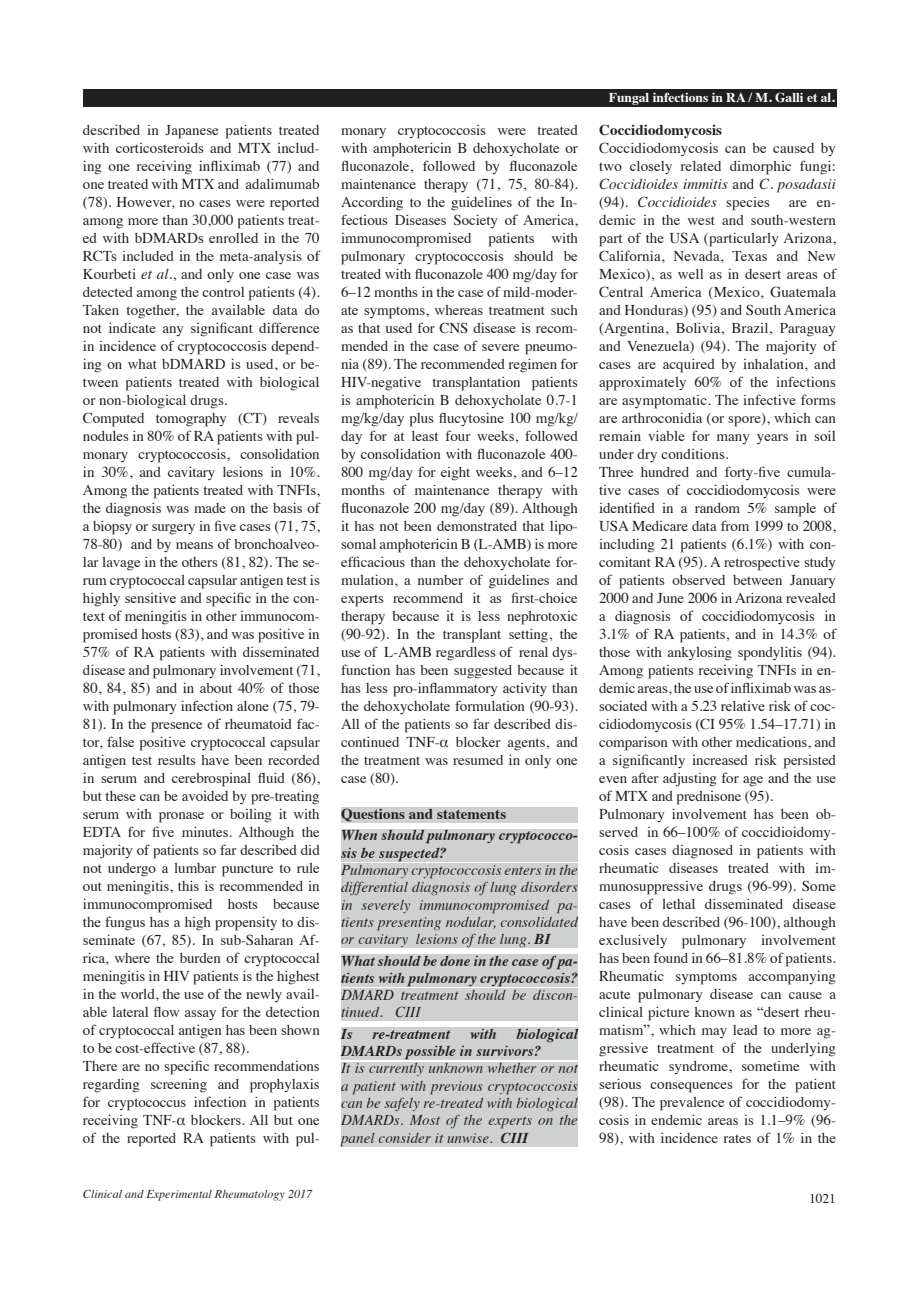
<style>
.page{position:relative;width:919px;height:1289px;background:#fff}
.page>*{position:absolute;margin:0;border:0;box-sizing:border-box;transform-origin:0 0}
.t1{font:15px/18px "Times";letter-spacing:-.005em;color:#231f20}
.t2{font:italic 15px/17.2px "Times";letter-spacing:.005em;color:#231f20;text-align:justify}
.t3{font:italic 700 15px/17.2px "Times";letter-spacing:.005em;color:#231f20}
.t4{font:700 15px "Times";letter-spacing:.005em;color:#231f20}
.t5{font:700 13.5px "Times";color:#fff}
.t6{font:13.5px "Times";color:#231f20}
.t7{font:italic 12px "Times";letter-spacing:.005em;color:#231f20}
.s1{font-style:italic}
.s2{font-weight:700}
</style>
<div class="page">
<div style="left:83px;top:89px;width:753px;height:17px;background:#231f20"></div>
<div style="left:341px;top:807px;width:237px;height:15px;background:#cfd1d0"></div>
<div style="left:341px;top:829px;width:237px;height:32px;background:#cfd1d0"></div>
<div style="left:341px;top:863px;width:237px;height:84px;background:#cfd1d0"></div>
<div style="left:341px;top:954px;width:237px;height:32px;background:#cfd1d0"></div>
<div style="left:341px;top:988px;width:237px;height:33px;background:#cfd1d0"></div>
<div style="left:341px;top:1027px;width:237px;height:32px;background:#cfd1d0"></div>
<div style="left:341px;top:1062px;width:237px;height:84px;background:#cfd1d0"></div>
<p class="t1" style="left:83px;top:119px;width:238px">described in Japanese patients treated with corticosteroids and MTX includ&shy;ing one receiving infliximab (77) and one treated with MTX and adalimumab (78). However, no cases were reported among more than 30,000 patients treat&shy;ed with bDMARDs enrolled in the 70<br>RCTs included in the meta-analysis of Kourbeti <span class="s1">et al</span>., and only one case was detected among the control patients (4).<br>Taken together, the available data do not indicate any significant difference in incidence of cryptococcosis depend&shy;ing on what bDMARD is used, or be&shy;tween patients treated with biological or non-biological drugs.<br>Computed tomography (CT) reveals nodules in 80% of RA patients with pul&shy;monary cryptococcosis, consolidation in 30%, and cavitary lesions in 10%.<br>Among the patients treated with TNFIs, the diagnosis was made on the basis of a biopsy or surgery in five cases (71, 75, 78-80) and by means of bronchoalveo&shy;lar lavage in the others (81, 82). The se&shy;rum cryptococcal capsular antigen test is highly sensitive and specific in the con&shy;text of meningitis in other immunocom&shy;promised hosts (83), and was positive in 57% of RA patients with disseminated disease and pulmonary involvement (71, 80, 84, 85) and in about 40% of those with pulmonary infection alone (75, 79- 81). In the presence of rheumatoid fac&shy;tor, false positive cryptococcal capsular antigen test results have been recorded in serum and cerebrospinal fluid (86), but these can be avoided by pre-treating serum with pronase or boiling it with EDTA for five minutes. Although the majority of patients so far described did not undergo a lumbar puncture to rule out meningitis, this is recommended in immunocompromised hosts because the fungus has a high propensity to dis&shy;seminate (67, 85). In sub-Saharan Af&shy;rica, where the burden of cryptococcal meningitis in HIV patients is the highest in the world, the use of the newly avail&shy;able lateral flow assay for the detection of cryptococcal antigen has been shown to be cost-effective (87, 88).<br>There are no specific recommendations regarding screening and prophylaxis for cryptococcus infection in patients receiving TNF-α blockers. All but one of the reported RA patients with pul-</p>
<p class="t1" style="left:341px;top:119px;width:238px;text-align:justify">monary cryptococcosis were treated with amphotericin B dehoxycholate or fluconazole, followed by fluconazole maintenance therapy (71, 75, 80-84).<br>According to the guidelines of the In&shy;fectious Diseases Society of America, immunocompromised patients with pulmonary cryptococcosis should be treated with fluconazole 400 mg/day for 6–12 months in the case of mild-moder&shy;ate symptoms, whereas treatment such as that used for CNS disease is recom&shy;mended in the case of severe pneumo&shy;nia (89). The recommended regimen for HIV-negative transplantation patients is amphotericin B dehoxycholate 0.7-1 mg/kg/day plus flucytosine 100 mg/kg/ day for at least four weeks, followed by consolidation with fluconazole 400- 800 mg/day for eight weeks, and 6–12 months of maintenance therapy with fluconazole 200 mg/day (89). Although it has not been demonstrated that lipo&shy;somal amphotericin B (L-AMB) is more efficacious than the dehoxycholate for&shy;mulation, a number of guidelines and experts recommend it as first-choice therapy because it is less nephrotoxic (90-92). In the transplant setting, the use of L-AMB regardless of renal dys&shy;function has been suggested because it has less pro-inflammatory activity than the dehoxycholate formulation (90-93).<br>All of the patients so far described dis&shy;continued TNF-α blocker agents, and the treatment was resumed in only one case (80).</p>
<p class="t4" style="left:341px;top:799px;width:167px">Questions and statements</p>
<p class="t3" style="left:341px;top:825px;width:238px">When should pulmonary cryptococco&shy;sis be suspected?</p>
<p class="t2" style="left:341px;top:860px;width:238px">Pulmonary cryptococcosis enters in the differential diagnosis of lung disorders in severely immunocompromised pa&shy;tients presenting nodular, consolidated or cavitary lesions of the lung. <span class="s2">BI</span></p>
<p class="t3" style="left:341px;top:950px;width:238px">What should be done in the case of pa&shy;tients with pulmonary cryptococcosis?</p>
<p class="t2" style="left:341px;top:985px;width:238px">DMARD treatment should be discon&shy;tinued. CIII</p>
<p class="t3" style="left:341px;top:1023px;width:13px">Is</p>
<p class="t3" style="left:372px;top:1023px;width:79px">re-treatment</p>
<p class="t3" style="left:469px;top:1023px;width:28px">with</p>
<p class="t3" style="left:341px;top:1023px;width:238px;text-indent:175px">biological<br>DMARDs possible in survivors?</p>
<p class="t2" style="left:341px;top:1058px;width:238px">It is currently unknown whether or not a patient with previous cryptococcosis can be safely re-treated with biological DMARDs. Most of the experts on the panel consider it unwise. <span class="s2">CIII</span></p>
<p class="t7" style="left:83px;top:1183px;width:231px">Clinical and Experimental Rheumatology 2017</p>
<p class="t5" style="left:608px;top:84px;width:227px">Fungal infections in RA / M. Galli et al.</p>
<p class="t4" style="left:599px;top:115px;width:124px">Coccidiodomycosis</p>
<p class="t1" style="left:599px;top:137px;width:238px">Coccidiodomycosis can be caused by two closely related dimorphic fungi:<br><span class="s1">Coccidioides immitis</span> and <span class="s1">C. posadasii </span>(94). <span class="s1">Coccidioides</span> species are en&shy;demic in the west and south-western part of the USA (particularly Arizona, California, Nevada, Texas and New Mexico), as well as in desert areas of Central America (Mexico, Guatemala and Honduras) (95) and South America (Argentina, Bolivia, Brazil, Paraguay and Venezuela) (94). The majority of cases are acquired by inhalation, and approximately 60% of the infections are asymptomatic. The infective forms are arthroconidia (or spore), which can remain viable for many years in soil under dry conditions.<br>Three hundred and forty-five cumula&shy;tive cases of coccidiodomycosis were identified in a random 5% sample of USA Medicare data from 1999 to 2008, including 21 patients (6.1%) with con&shy;comitant RA (95). A retrospective study of patients observed between January 2000 and June 2006 in Arizona revealed a diagnosis of coccidiodomycosis in 3.1% of RA patients, and in 14.3% of those with ankylosing spondylitis (94).<br>Among patients receiving TNFIs in en&shy;demic areas, the use of infliximab was as&shy;sociated with a 5.23 relative risk of coc&shy;cidiodomycosis (CI 95% 1.54–17.71) in comparison with other medications, and a significantly increased risk persisted even after adjusting for age and the use of MTX and prednisone (95).<br>Pulmonary involvement has been ob&shy;served in 66–100% of coccidioidomy&shy;cosis cases diagnosed in patients with rheumatic diseases treated with im&shy;munosuppressive drugs (96-99). Some cases of lethal disseminated disease have been described (96-100), although exclusively pulmonary involvement has been found in 66–81.8% of patients.<br>Rheumatic symptoms accompanying acute pulmonary disease can cause a clinical picture known as “desert rheu&shy;matism”, which may lead to more ag&shy;gressive treatment of the underlying rheumatic syndrome, sometime with serious consequences for the patient (98). The prevalence of coccidiodomy&shy;cosis in endemic areas is 1.1–9% (96- 98), with incidence rates of 1% in the</p>
<p class="t6" style="left:809px;top:1185px;width:28px">1021</p>
</div>
